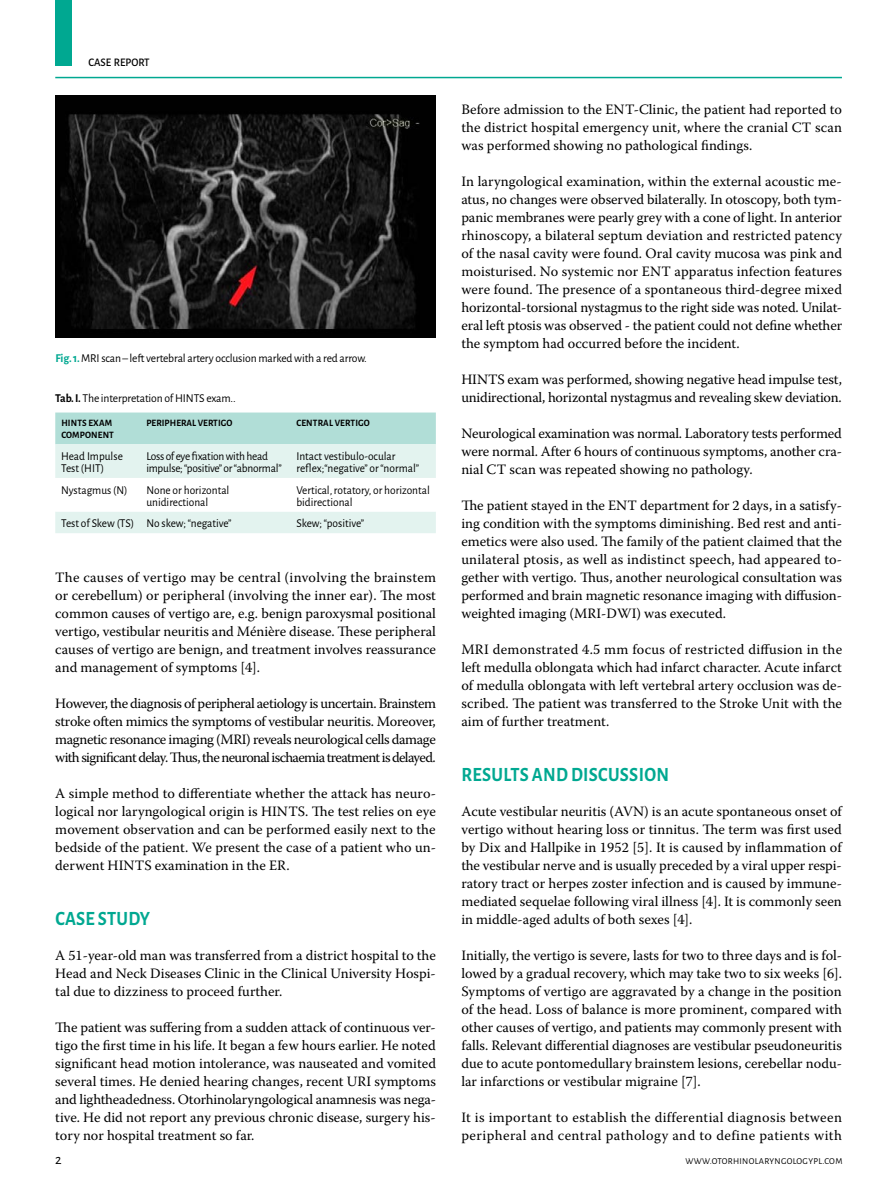
<style>
.page{position:relative;width:893px;height:1191px;background:#fff}
.page>*{position:absolute;margin:0;border:0;box-sizing:border-box;transform-origin:0 0}
.t1{font:700 20.25px "Alegreya Sans";letter-spacing:.015em;color:#00a891;scale:.9 1}
.t2{font:14.25px/18px "Warnock Pro";color:#000;text-align:justify}
.t3{font:14.25px/18px "Warnock Pro";letter-spacing:.03em;color:#000}
.t4{font:14.25px "Alegreya Sans";color:#000}
.t5{font:12px/12px "Alegreya Sans";letter-spacing:-.01em;color:#000;scale:.95 1}
.t6{font:12px "Alegreya Sans";letter-spacing:-.01em;color:#000}
.t7{font:500 11.55px "Alegreya Sans";color:#000;scale:.95 1}
.t8{font:700 9.75px/12px "Alegreya Sans";letter-spacing:.015em;color:#000;scale:.95 1}
.t9{font:9px "Alegreya Sans";letter-spacing:.035em;color:#000}
.s1{font-weight:700;color:#00a891}
.s2{font-weight:700}
</style>
<div class="page">
<hr style="left:55px;top:77px;width:787px;height:1px;background:#00a891">
<div style="left:55px;top:0;width:17px;height:66px;background:#00a891"></div>
<img style="left:55px;top:96px;width:381px;height:241px">
<svg style="left:55px;top:412px;width:381px;height:121px"></svg>
<p class="t7" style="left:89px;top:54px;width:66px">CASE REPORT</p>
<p class="t6" style="left:55px;top:350px;width:313px"><span class="s1">FIG. 1.</span> MRI scan – left vertebral artery occlusion marked with a red arrow.</p>
<p class="t6" style="left:55px;top:390px;width:182px"><span class="s2">TAB. I.</span> The interpretation of HINTS exam..</p>
<p class="t8" style="left:61px;top:416px;width:57px">HINTS EXAM<br>COMPONENT</p>
<p class="t8" style="left:146px;top:416px;width:92px">PERI PHERAL VERTIGO</p>
<p class="t8" style="left:296px;top:416px;width:79px">CENTRAL VERTIGO</p>
<p class="t5" style="left:61px;top:449px;width:66px">Head Impulse<br>Test (HIT)</p>
<p class="t5" style="left:146px;top:449px;width:144px">Loss of eye fixation with head impulse; “positive” or “abnormal”</p>
<p class="t5" style="left:296px;top:449px;width:131px">Intact vestibulo-ocular reflex;“negative” or “normal”</p>
<p class="t5" style="left:61px;top:483px;width:71px">Nystagmus (N)</p>
<p class="t5" style="left:146px;top:483px;width:89px">None or horizontal unidirectional</p>
<p class="t5" style="left:296px;top:483px;width:142px">Vertical, rotatory, or horizontal bidirectional</p>
<p class="t5" style="left:61px;top:517px;width:181px">Test of Skew (TS) No skew; “negative”</p>
<p class="t5" style="left:296px;top:517px;width:73px">Skew; “positive”</p>
<p class="t2" style="left:55px;top:568px;width:382px">The causes of vertigo may be central (involving the brainstem or cerebellum) or peripheral (involving the inner ear). The most common causes of vertigo are, e.g. benign paroxysmal positional vertigo, vestibular neuritis and Ménière disease. These peripheral causes of vertigo are benign, and treatment involves reassurance and management of symptoms [4].</p>
<p class="t2" style="left:55px;top:694px;width:382px">However, the diagnosis of peripheral aetiology is uncertain. Brainstem stroke often mimics the symptoms of vestibular neuritis. Moreover, magnetic resonance imaging (MRI) reveals neurological cells damage with significant delay. Thus, the neuronal ischaemia treatment is delayed.</p>
<p class="t2" style="left:55px;top:784px;width:382px">A simple method to differentiate whether the attack has neuro&shy;logical nor laryngological origin is HINTS. The test relies on eye movement observation and can be performed easily next to the bedside of the patient. We present the case of a patient who un&shy;derwent HINTS examination in the ER.</p>
<h1 class="t1" style="left:55px;top:904px;width:12px">CASE</h1>
<h1 class="t1" style="left:98px;top:904px;width:59px">STUDY</h1>
<p class="t2" style="left:55px;top:946px;width:382px">A 51-year-old man was transferred from a district hospital to the Head and Neck Diseases Clinic in the Clinical University Hospi&shy;tal due to dizziness to proceed further.</p>
<p class="t2" style="left:55px;top:1018px;width:382px">The patient was suffering from a sudden attack of continuous ver&shy;tigo the first time in his life. It began a few hours earlier. He noted significant head motion intolerance, was nauseated and vomited several times. He denied hearing changes, recent URI symptoms and lightheadedness. Otorhinolaryngological anamnesis was nega&shy;tive. He did not report any previous chronic disease, surgery his&shy;tory nor hospital treatment so far.</p>
<p class="t2" style="left:461px;top:100px;width:382px">Before admission to the ENT-Clinic, the patient had reported to the district hospital emergency unit, where the cranial CT scan was performed showing no pathological findings.</p>
<p class="t2" style="left:461px;top:172px;width:382px">In laryngological examination, within the external acoustic me&shy;atus, no changes were observed bilaterally. In otoscopy, both tym&shy;panic membranes were pearly grey with a cone of light. In anterior rhinoscopy, a bilateral septum deviation and restricted patency of the nasal cavity were found. Oral cavity mucosa was pink and moisturised. No systemic nor ENT apparatus infection features were found. The presence of a spontaneous third-degree mixed horizontal-torsional nystagmus to the right side was noted. Unilat&shy;eral left ptosis was observed - the patient could not define whether the symptom had occurred before the incident.</p>
<p class="t2" style="left:461px;top:370px;width:382px">HINTS exam was performed, showing negative head impulse test, unidirectional, horizontal nystagmus and revealing skew deviation.</p>
<p class="t2" style="left:461px;top:424px;width:382px">Neurological examination was normal. Laboratory tests performed were normal. After 6 hours of continuous symptoms, another cra&shy;nial CT scan was repeated showing no pathology.</p>
<p class="t2" style="left:461px;top:496px;width:382px">The patient stayed in the ENT department for 2 days, in a satisfy&shy;ing condition with the symptoms diminishing. Bed rest and anti&shy;emetics were also used. The family of the patient claimed that the unilateral ptosis, as well as indistinct speech, had appeared to&shy;gether with vertigo. Thus, another neurological consultation was performed and brain magnetic resonance imaging with diffusion&shy;weighted imaging (MRI-DWI) was executed.</p>
<p class="t2" style="left:461px;top:640px;width:382px">MRI demonstrated 4.5 mm focus of restricted diffusion in the left medulla oblongata which had infarct character. Acute infarct of medulla oblongata with left vertebral artery occlusion was de&shy;scribed. The patient was transferred to the Stroke Unit with the aim of further treatment.</p>
<h1 class="t1" style="left:461px;top:760px;width:232px">RESULTS AND DISCUSSION</h1>
<p class="t2" style="left:461px;top:802px;width:382px">Acute vestibular neuritis (AVN) is an acute spontaneous onset of vertigo without hearing loss or tinnitus. The term was first used by Dix and Hallpike in 1952 [5]. It is caused by inflammation of the vestibular nerve and is usually preceded by a viral upper respi&shy;ratory tract or herpes zoster infection and is caused by immune&shy;mediated sequelae following viral illness [4]. It is commonly seen in middle-aged adults of both sexes [4].</p>
<p class="t2" style="left:461px;top:946px;width:382px">Initially, the vertigo is severe, lasts for two to three days and is fol&shy;lowed by a gradual recovery, which may take two to six weeks [6].<br>Symptoms of vertigo are aggravated by a change in the position of the head. Loss of balance is more prominent, compared with other causes of vertigo, and patients may commonly present with falls. Relevant differential diagnoses are vestibular pseudoneuritis due to acute pontomedullary brainstem lesions, cerebellar nodu&shy;lar infarctions or vestibular migraine [7].</p>
<p class="t3" style="left:461px;top:1108px;width:382px">It is important to establish the differential diagnosis between peripheral and central pathology and to define patients with</p>
<p class="t4" style="left:55px;top:1149px;width:8px">2</p>
<p class="t9" style="left:685px;top:1154px;width:158px">www.otorhinolaryngologypl.com</p>
</div>
